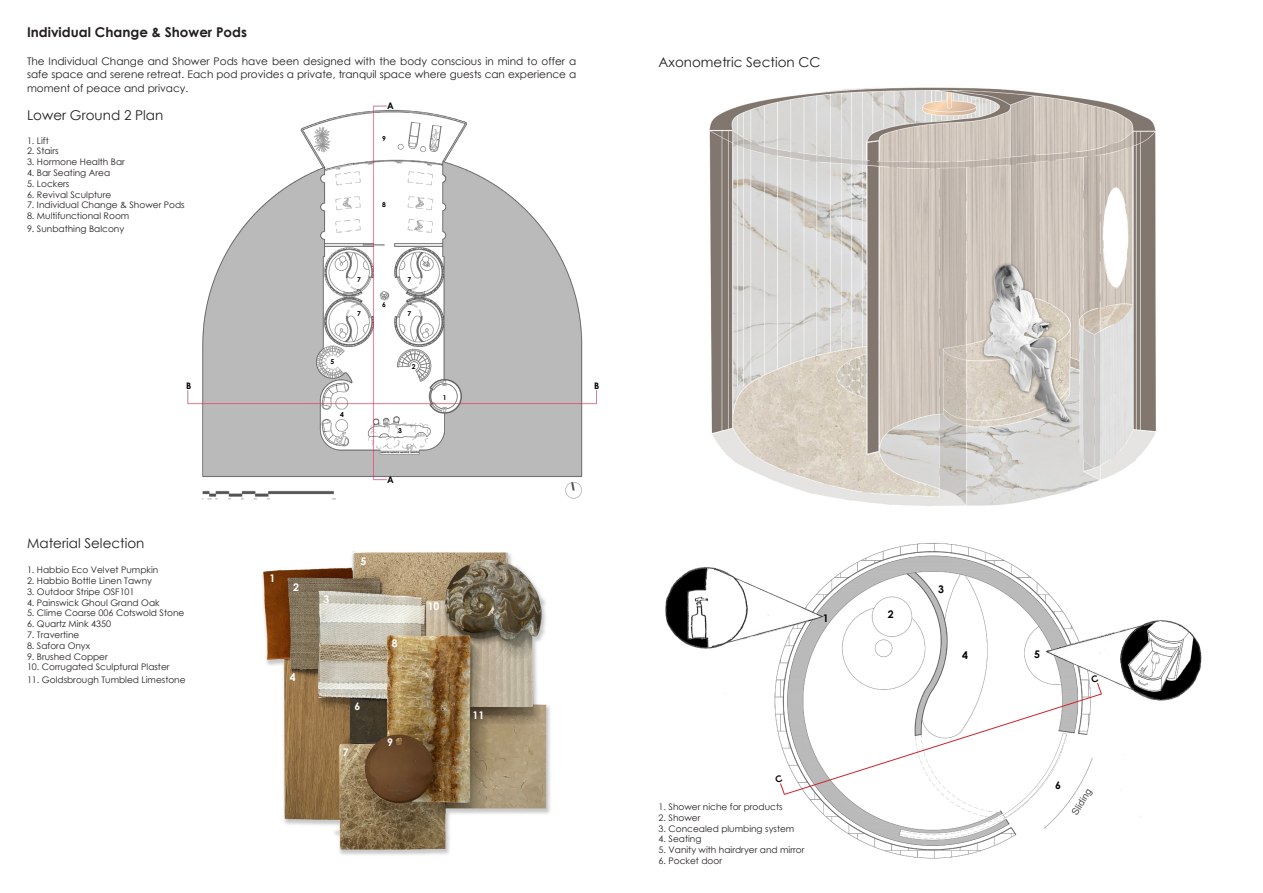
<style>
.page{position:relative;width:1263px;height:893px;background:#fff}
.page>*{position:absolute;margin:0;border:0;box-sizing:border-box;transform-origin:0 0}
.t1{font:13.5px "Century Gothic";color:#231f20}
.t2{font:700 13.5px "Century Gothic";color:#231f20}
.t3{font:10.5px/13.5px "Century Gothic";color:#231f20;text-align:justify}
.t4{font:700 10.5px "Century Gothic";color:#fff}
.t5{font:700 10.5px "Century Gothic";color:#000}
.t6{font:9px "Century Gothic";color:#231f20}
.t7{font:700 9px "Century Gothic";color:#000}
.t8{font:700 6.75px "Century Gothic";color:#000}
</style>
<div class="page">
<img style="left:709px;top:87px;width:447px;height:419px">
<img style="left:665px;top:543px;width:537px;height:323px">
<img style="left:262px;top:551px;width:288px;height:304px">
<img style="left:187px;top:105px;width:410px;height:395px">
<svg style="left:775px;top:674px;width:327px;height:122px"></svg>
<p class="t2" style="left:27px;top:22px;width:222px">Individual Change &amp; Shower Pods</p>
<p class="t3" style="left:27px;top:54px;width:551px">The Individual Change and Shower Pods have been designed with the body conscious in mind to offer a safe space and serene retreat. Each pod provides a private, tranquil space where guests can experience a moment of peace and privacy.</p>
<p class="t1" style="left:27px;top:106px;width:138px">Lower Ground 2 Plan</p>
<p class="t6" style="left:27px;top:134px;width:23px">1. Lift</p>
<p class="t6" style="left:27px;top:145px;width:33px">2. Stairs</p>
<p class="t6" style="left:27px;top:156px;width:99px">3. Hormone Health Bar</p>
<p class="t6" style="left:27px;top:167px;width:85px">4. Bar Seating Area</p>
<p class="t6" style="left:27px;top:177px;width:44px">5. Lockers</p>
<p class="t6" style="left:27px;top:188px;width:86px">6. Revival Sculpture</p>
<p class="t6" style="left:27px;top:199px;width:159px">7. Individual Change &amp; Shower Pods</p>
<p class="t6" style="left:27px;top:210px;width:104px">8. Multifunctional Room</p>
<p class="t6" style="left:27px;top:222px;width:99px">9. Sunbathing Balcony</p>
<p class="t7" style="left:387px;top:99px;width:8px">A</p>
<p class="t8" style="left:382px;top:133px;width:5px">9</p>
<p class="t8" style="left:382px;top:199px;width:5px">8</p>
<p class="t8" style="left:330px;top:357px;width:5px">5</p>
<p class="t8" style="left:357px;top:275px;width:5px">7</p>
<p class="t8" style="left:357px;top:309px;width:5px">7</p>
<p class="t8" style="left:408px;top:309px;width:5px">7</p>
<p class="t8" style="left:408px;top:275px;width:5px">7</p>
<p class="t8" style="left:382px;top:299px;width:5px">6</p>
<p class="t8" style="left:412px;top:361px;width:5px">2</p>
<p class="t7" style="left:186px;top:379px;width:7px">B</p>
<p class="t7" style="left:594px;top:379px;width:7px">B</p>
<p class="t1" style="left:27px;top:534px;width:119px">Material Selection</p>
<p class="t6" style="left:27px;top:564px;width:133px">1. Habbio Eco Velvet Pumpkin</p>
<p class="t6" style="left:27px;top:574px;width:127px">2. Habbio Bottle Linen Tawny</p>
<p class="t6" style="left:27px;top:585px;width:109px">3. Outdoor Stripe OSF101</p>
<p class="t6" style="left:27px;top:596px;width:134px">4. Painswick Ghoul Grand Oak</p>
<p class="t6" style="left:27px;top:607px;width:159px">5. Clime Coarse 006 Cotswold Stone</p>
<p class="t6" style="left:27px;top:618px;width:86px">6. Quartz Mink 4350</p>
<p class="t6" style="left:27px;top:628px;width:54px">7. Travertine</p>
<p class="t6" style="left:27px;top:639px;width:65px">8. Safora Onyx</p>
<p class="t6" style="left:27px;top:650px;width:82px">9. Brushed Copper</p>
<p class="t6" style="left:27px;top:661px;width:144px">10. Corrugated Sculptural Plaster</p>
<p class="t6" style="left:27px;top:673px;width:160px">11. Goldsbrough Tumbled Limestone</p>
<p class="t8" style="left:340px;top:409px;width:5px">4</p>
<p class="t8" style="left:398px;top:425px;width:5px">3</p>
<p class="t7" style="left:387px;top:473px;width:8px">A</p>
<p class="t8" style="left:443px;top:392px;width:5px">1</p>
<p class="t4" style="left:269px;top:570px;width:7px">1</p>
<p class="t4" style="left:293px;top:579px;width:7px">2</p>
<p class="t4" style="left:290px;top:669px;width:7px">4</p>
<p class="t4" style="left:323px;top:591px;width:7px">3</p>
<p class="t4" style="left:360px;top:553px;width:7px">5</p>
<p class="t4" style="left:354px;top:698px;width:7px">6</p>
<p class="t4" style="left:343px;top:744px;width:7px">7</p>
<p class="t4" style="left:392px;top:635px;width:7px">8</p>
<p class="t4" style="left:387px;top:735px;width:7px">9</p>
<p class="t4" style="left:428px;top:598px;width:13px">10</p>
<p class="t4" style="left:473px;top:707px;width:13px">11</p>
<p class="t1" style="left:658px;top:53px;width:163px">Axonometric Section CC</p>
<p class="t5" style="left:823px;top:611px;width:7px">1</p>
<p class="t6" style="left:658px;top:800px;width:125px">1. Shower niche for products</p>
<p class="t6" style="left:658px;top:811px;width:43px">2. Shower</p>
<p class="t6" style="left:658px;top:822px;width:137px">3. Concealed plumbing system</p>
<p class="t6" style="left:658px;top:833px;width:44px">4. Seating</p>
<p class="t6" style="left:658px;top:844px;width:147px">5. Vanity with hairdryer and mirror</p>
<p class="t6" style="left:658px;top:854px;width:65px">6. Pocket door</p>
<p class="t5" style="left:888px;top:606px;width:7px">2</p>
<p class="t5" style="left:938px;top:581px;width:7px">3</p>
<p class="t5" style="left:962px;top:647px;width:7px">4</p>
<p class="t5" style="left:1034px;top:646px;width:7px">5</p>
<p class="t5" style="left:1055px;top:778px;width:7px">6</p>
</div>
